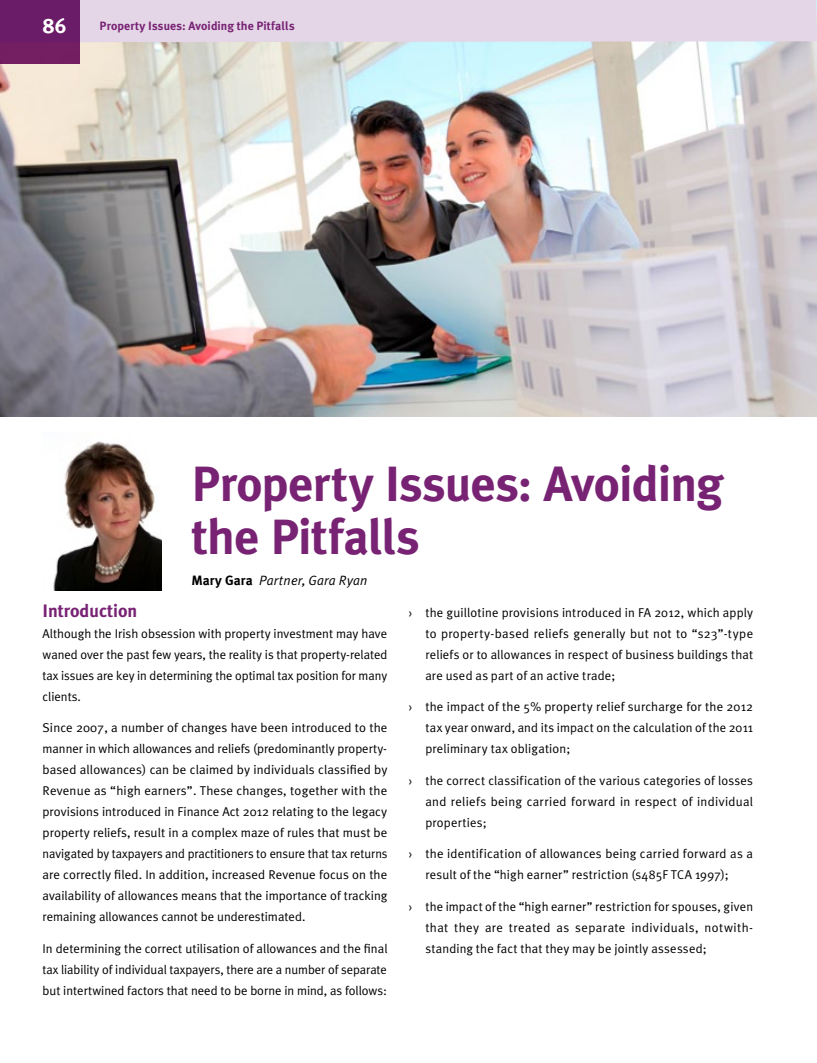
<style>
.page{position:relative;width:817px;height:1063px;background:#fff}
.page>*{position:absolute;margin:0;border:0;box-sizing:border-box;transform-origin:0 0}
.t1{font:700 49.5px/52.5px "Meta Plus";letter-spacing:-.015em;color:#782274}
.t2{font:700 21px "Meta Plus";color:#fff}
.t3{font:700 18px "Meta Plus";color:#782274}
.t4{font:italic 13.5px "Meta Plus Normal";letter-spacing:.02em;color:#000}
.t5{font:12.75px/21px "Meta Plus Normal";letter-spacing:.01em;color:#000;text-align:justify}
.t6{font:700 12px "Meta Plus";letter-spacing:.005em;color:#782274}
.s1{font-family:"Meta Plus";font-weight:700;font-style:normal}
</style>
<div class="page">
<img style="left:0;top:42px;width:816px;height:374px">
<div style="left:80px;top:0;width:736px;height:42px;background:#e4d6e7"></div>
<div style="left:0;top:0;width:80px;height:64px;background:#6b1c69"></div>
<img style="left:53px;top:441px;width:109px;height:150px">
<h2 class="t2" style="left:43px;top:13px;width:26px">86</h2>
<p class="t6" style="left:100px;top:19px;width:196px">Property Issues: Avoiding the Pitfalls</p>
<h1 class="t1" style="left:191px;top:458px;width:533px">Property Issues: Avoiding the Pitfalls</h1>
<p class="t4" style="left:191px;top:573px;width:177px"><span class="s1">Mary Gara</span> Partner, Gara Ryan</p>
<h3 class="t3" style="left:43px;top:600px;width:96px">Introduction</h3>
<p class="t5" style="left:43px;top:623px;width:346px">Although the Irish obsession with property investment may have waned over the past few years, the reality is that property-related tax issues are key in determining the optimal tax position for many clients.</p>
<p class="t5" style="left:43px;top:717px;width:346px">Since 2007, a number of changes have been introduced to the manner in which allowances and reliefs (predominantly property&shy;based allowances) can be claimed by individuals classified by Revenue as “high earners”. These changes, together with the provisions introduced in Finance Act 2012 relating to the legacy property reliefs, result in a complex maze of rules that must be navigated by taxpayers and practitioners to ensure that tax returns are correctly filed. In addition, increased Revenue focus on the availability of allowances means that the importance of tracking remaining allowances cannot be underestimated.</p>
<p class="t5" style="left:43px;top:938px;width:346px">In determining the correct utilisation of allowances and the final tax liability of individual taxpayers, there are a number of separate but intertwined factors that need to be borne in mind, as follows:</p>
<p class="t5" style="left:425px;top:602px;width:329px;text-indent:-17px">› the guillotine provisions introduced in FA 2012, which apply to property-based reliefs generally but not to “s23”-type reliefs or to allowances in respect of business buildings that are used as part of an active trade;</p>
<p class="t5" style="left:425px;top:696px;width:329px;text-indent:-17px">› the impact of the 5% property relief surcharge for the 2012 tax year onward, and its impact on the calculation of the 2011 preliminary tax obligation;</p>
<p class="t5" style="left:425px;top:770px;width:329px;text-indent:-17px">› the correct classification of the various categories of losses and reliefs being carried forward in respect of individual properties;</p>
<p class="t5" style="left:408px;top:843px;width:346px;text-align:center">› the identification of allowances being carried forward as a result of the “high earner” restriction (s485F TCA 1997);</p>
<p class="t5" style="left:425px;top:896px;width:329px;text-indent:-17px">› the impact of the “high earner” restriction for spouses, given that they are treated as separate individuals, notwith&shy;standing the fact that they may be jointly assessed;</p>
</div>
